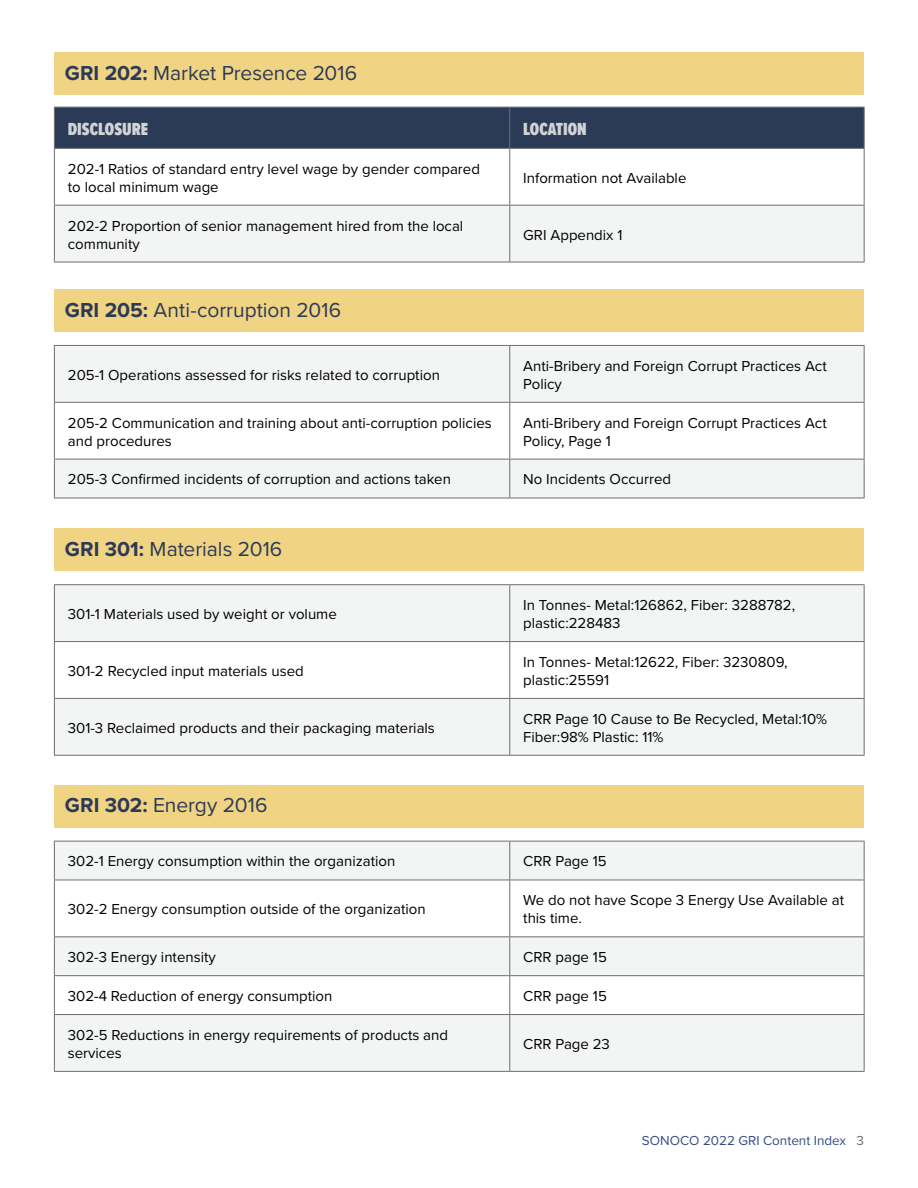
<style>
.page{position:relative;width:918px;height:1188px;background:#fff}
.page>*{position:absolute;margin:0;border:0;box-sizing:border-box;transform-origin:0 0}
.t1{font:21px "Proxima Nova";color:#2b3a57}
.t2{font:900 18px "Proxima Nova Ex Cn";color:#d1d3d4}
.t3{font:15px/18px "Proxima Nova";color:#000}
.t4{font:13.5px "Proxima Nova";color:#364c84}
.s1{font-weight:700}
.s2{color:#6d6e71}
</style>
<div class="page">
<div style="left:54px;top:52px;width:810px;height:43px;background:#f0d383"></div>
<div style="left:54px;top:289px;width:810px;height:43px;background:#f0d383"></div>
<div style="left:54px;top:528px;width:810px;height:43px;background:#f0d383"></div>
<div style="left:54px;top:785px;width:810px;height:42px;background:#f0d383"></div>
<svg style="left:55px;top:346px;width:809px;height:152px;fill:#f3f4f4"></svg>
<hr style="left:54px;top:345px;width:456px;height:1px;background:#6d6e71">
<hr style="left:54px;top:346px;width:1px;height:56px;background:#6d6e71">
<hr style="left:510px;top:345px;width:355px;height:1px;background:#6d6e71">
<hr style="left:509px;top:346px;width:1px;height:56px;background:#6d6e71">
<hr style="left:864px;top:346px;width:1px;height:56px;background:#6d6e71">
<hr style="left:54px;top:402px;width:456px;height:1px;background:#6d6e71">
<hr style="left:54px;top:403px;width:1px;height:56px;background:#6d6e71">
<hr style="left:510px;top:402px;width:355px;height:1px;background:#6d6e71">
<hr style="left:509px;top:403px;width:1px;height:56px;background:#6d6e71">
<hr style="left:864px;top:403px;width:1px;height:56px;background:#6d6e71">
<hr style="left:54px;top:459px;width:456px;height:1px;background:#6d6e71">
<hr style="left:54px;top:460px;width:1px;height:38px;background:#6d6e71">
<hr style="left:510px;top:459px;width:355px;height:1px;background:#6d6e71">
<hr style="left:509px;top:460px;width:1px;height:38px;background:#6d6e71">
<hr style="left:864px;top:460px;width:1px;height:38px;background:#6d6e71">
<hr style="left:54px;top:498px;width:456px;height:1px;background:#6d6e71">
<hr style="left:510px;top:498px;width:355px;height:1px;background:#6d6e71">
<svg style="left:55px;top:585px;width:809px;height:170px;fill:#f3f4f4"></svg>
<hr style="left:54px;top:584px;width:456px;height:1px;background:#6d6e71">
<hr style="left:54px;top:585px;width:1px;height:56px;background:#6d6e71">
<hr style="left:510px;top:584px;width:355px;height:1px;background:#6d6e71">
<hr style="left:509px;top:585px;width:1px;height:56px;background:#6d6e71">
<hr style="left:864px;top:585px;width:1px;height:56px;background:#6d6e71">
<hr style="left:54px;top:641px;width:456px;height:1px;background:#6d6e71">
<hr style="left:54px;top:642px;width:1px;height:56px;background:#6d6e71">
<hr style="left:510px;top:641px;width:355px;height:1px;background:#6d6e71">
<hr style="left:509px;top:642px;width:1px;height:56px;background:#6d6e71">
<hr style="left:864px;top:642px;width:1px;height:56px;background:#6d6e71">
<hr style="left:54px;top:698px;width:456px;height:1px;background:#6d6e71">
<hr style="left:54px;top:699px;width:1px;height:56px;background:#6d6e71">
<hr style="left:510px;top:698px;width:355px;height:1px;background:#6d6e71">
<hr style="left:509px;top:699px;width:1px;height:56px;background:#6d6e71">
<hr style="left:864px;top:699px;width:1px;height:56px;background:#6d6e71">
<hr style="left:54px;top:755px;width:456px;height:1px;background:#6d6e71">
<hr style="left:510px;top:755px;width:355px;height:1px;background:#6d6e71">
<svg style="left:55px;top:842px;width:809px;height:229px;fill:#f3f4f4"></svg>
<hr style="left:54px;top:841px;width:456px;height:1px;background:#6d6e71">
<hr style="left:54px;top:841px;width:1px;height:39px;background:#6d6e71">
<hr style="left:510px;top:841px;width:355px;height:1px;background:#6d6e71">
<hr style="left:509px;top:841px;width:1px;height:39px;background:#6d6e71">
<hr style="left:864px;top:841px;width:1px;height:39px;background:#6d6e71">
<hr style="left:54px;top:880px;width:456px;height:1px;background:#6d6e71">
<hr style="left:54px;top:880px;width:1px;height:56px;background:#6d6e71">
<hr style="left:510px;top:880px;width:355px;height:1px;background:#6d6e71">
<hr style="left:509px;top:880px;width:1px;height:56px;background:#6d6e71">
<hr style="left:864px;top:880px;width:1px;height:56px;background:#6d6e71">
<hr style="left:54px;top:936px;width:456px;height:1px;background:#6d6e71">
<hr style="left:54px;top:937px;width:1px;height:38px;background:#6d6e71">
<hr style="left:510px;top:936px;width:355px;height:1px;background:#6d6e71">
<hr style="left:509px;top:937px;width:1px;height:38px;background:#6d6e71">
<hr style="left:864px;top:937px;width:1px;height:38px;background:#6d6e71">
<hr style="left:54px;top:975px;width:456px;height:1px;background:#6d6e71">
<hr style="left:54px;top:976px;width:1px;height:38px;background:#6d6e71">
<hr style="left:510px;top:975px;width:355px;height:1px;background:#6d6e71">
<hr style="left:509px;top:976px;width:1px;height:38px;background:#6d6e71">
<hr style="left:864px;top:976px;width:1px;height:38px;background:#6d6e71">
<hr style="left:54px;top:1014px;width:456px;height:1px;background:#6d6e71">
<hr style="left:54px;top:1015px;width:1px;height:56px;background:#6d6e71">
<hr style="left:510px;top:1014px;width:355px;height:1px;background:#6d6e71">
<hr style="left:509px;top:1015px;width:1px;height:56px;background:#6d6e71">
<hr style="left:864px;top:1015px;width:1px;height:56px;background:#6d6e71">
<hr style="left:54px;top:1071px;width:456px;height:1px;background:#6d6e71">
<hr style="left:510px;top:1071px;width:355px;height:1px;background:#6d6e71">
<div style="left:55px;top:108px;width:809px;height:40px;background:#2b3a57"></div>
<div style="left:55px;top:206px;width:809px;height:56px;background:#f3f4f4"></div>
<hr style="left:54px;top:107px;width:456px;height:1px;background:#6d6e71">
<hr style="left:54px;top:107px;width:1px;height:41px;background:#6d6e71">
<hr style="left:510px;top:107px;width:355px;height:1px;background:#6d6e71">
<hr style="left:509px;top:107px;width:1px;height:41px;background:#6d6e71">
<hr style="left:864px;top:107px;width:1px;height:41px;background:#6d6e71">
<hr style="left:54px;top:148px;width:456px;height:1px;background:#6d6e71">
<hr style="left:54px;top:149px;width:1px;height:56px;background:#6d6e71">
<hr style="left:510px;top:148px;width:355px;height:1px;background:#6d6e71">
<hr style="left:509px;top:149px;width:1px;height:56px;background:#6d6e71">
<hr style="left:864px;top:149px;width:1px;height:56px;background:#6d6e71">
<hr style="left:54px;top:205px;width:456px;height:1px;background:#6d6e71">
<hr style="left:54px;top:206px;width:1px;height:56px;background:#6d6e71">
<hr style="left:510px;top:205px;width:355px;height:1px;background:#6d6e71">
<hr style="left:509px;top:206px;width:1px;height:56px;background:#6d6e71">
<hr style="left:864px;top:206px;width:1px;height:56px;background:#6d6e71">
<hr style="left:54px;top:262px;width:456px;height:1px;background:#6d6e71">
<hr style="left:510px;top:262px;width:355px;height:1px;background:#6d6e71">
<h1 class="t1" style="left:65px;top:57px;width:294px"><span class="s1">GRI 202:</span> Market Presence 2016</h1>
<p class="t2" style="left:68px;top:116px;width:82px">DISCLOSURE</p>
<p class="t2" style="left:523px;top:116px;width:65px">LOCATION</p>
<p class="t3" style="left:68px;top:159px;width:414px">202-1 Ratios of standard entry level wage by gender compared to local minimum wage</p>
<p class="t3" style="left:523px;top:168px;width:165px">Information not Available</p>
<p class="t3" style="left:68px;top:216px;width:397px">202-2 Proportion of senior management hired from the local community</p>
<p class="t3" style="left:523px;top:225px;width:101px">GRI Appendix 1</p>
<h1 class="t1" style="left:65px;top:294px;width:278px"><span class="s1">GRI 205:</span> Anti-corruption 2016</h1>
<p class="t3" style="left:68px;top:365px;width:374px">205-1 Operations assessed for risks related to corruption</p>
<p class="t3" style="left:523px;top:356px;width:305px">Anti-Bribery and Foreign Corrupt Practices Act<br>Policy</p>
<p class="t3" style="left:68px;top:413px;width:425px">205-2 Communication and training about anti-corruption policies and procedures</p>
<p class="t3" style="left:523px;top:413px;width:305px">Anti-Bribery and Foreign Corrupt Practices Act<br>Policy, Page 1</p>
<p class="t3" style="left:68px;top:470px;width:385px">205-3 Confirmed incidents of corruption and actions taken</p>
<p class="t3" style="left:523px;top:470px;width:149px">No Incidents Occurred</p>
<h1 class="t1" style="left:65px;top:533px;width:219px"><span class="s1">GRI 301:</span> Materials 2016</h1>
<p class="t3" style="left:68px;top:604px;width:270px">301-1 Materials used by weight or volume</p>
<p class="t3" style="left:523px;top:595px;width:273px">In Tonnes- Metal:126862, Fiber: 3288782, plastic:228483</p>
<p class="t3" style="left:68px;top:661px;width:237px">301-2 Recycled input materials used</p>
<p class="t3" style="left:523px;top:652px;width:266px">In Tonnes- Metal:12622, Fiber: 3230809, plastic:25591</p>
<p class="t3" style="left:68px;top:718px;width:369px">301-3 Reclaimed products and their packaging materials</p>
<p class="t3" style="left:523px;top:709px;width:305px">CRR Page 10 Cause to Be Recycled, Metal:10%<br>Fiber:98% Plastic: 11%</p>
<h1 class="t1" style="left:65px;top:790px;width:204px"><span class="s1">GRI 302:</span> Energy 2016</h1>
<p class="t3" style="left:68px;top:852px;width:329px">302-1 Energy consumption within the organization</p>
<p class="t3" style="left:523px;top:852px;width:85px">CRR Page 15</p>
<p class="t3" style="left:68px;top:900px;width:359px">302-2 Energy consumption outside of the organization</p>
<p class="t3" style="left:523px;top:891px;width:322px">We do not have Scope 3 Energy Use Available at this time.</p>
<p class="t3" style="left:68px;top:948px;width:149px">302-3 Energy intensity</p>
<p class="t3" style="left:523px;top:948px;width:85px">CRR page 15</p>
<p class="t3" style="left:68px;top:986px;width:266px">302-4 Reduction of energy consumption</p>
<p class="t3" style="left:523px;top:986px;width:85px">CRR page 15</p>
<p class="t3" style="left:68px;top:1025px;width:382px">302-5 Reductions in energy requirements of products and services</p>
<p class="t3" style="left:523px;top:1034px;width:88px">CRR Page 23</p>
<p class="t4" style="left:642px;top:1130px;width:224px">SONOCO 2022 GRI Content Index <span class="s2">3</span></p>
</div>
